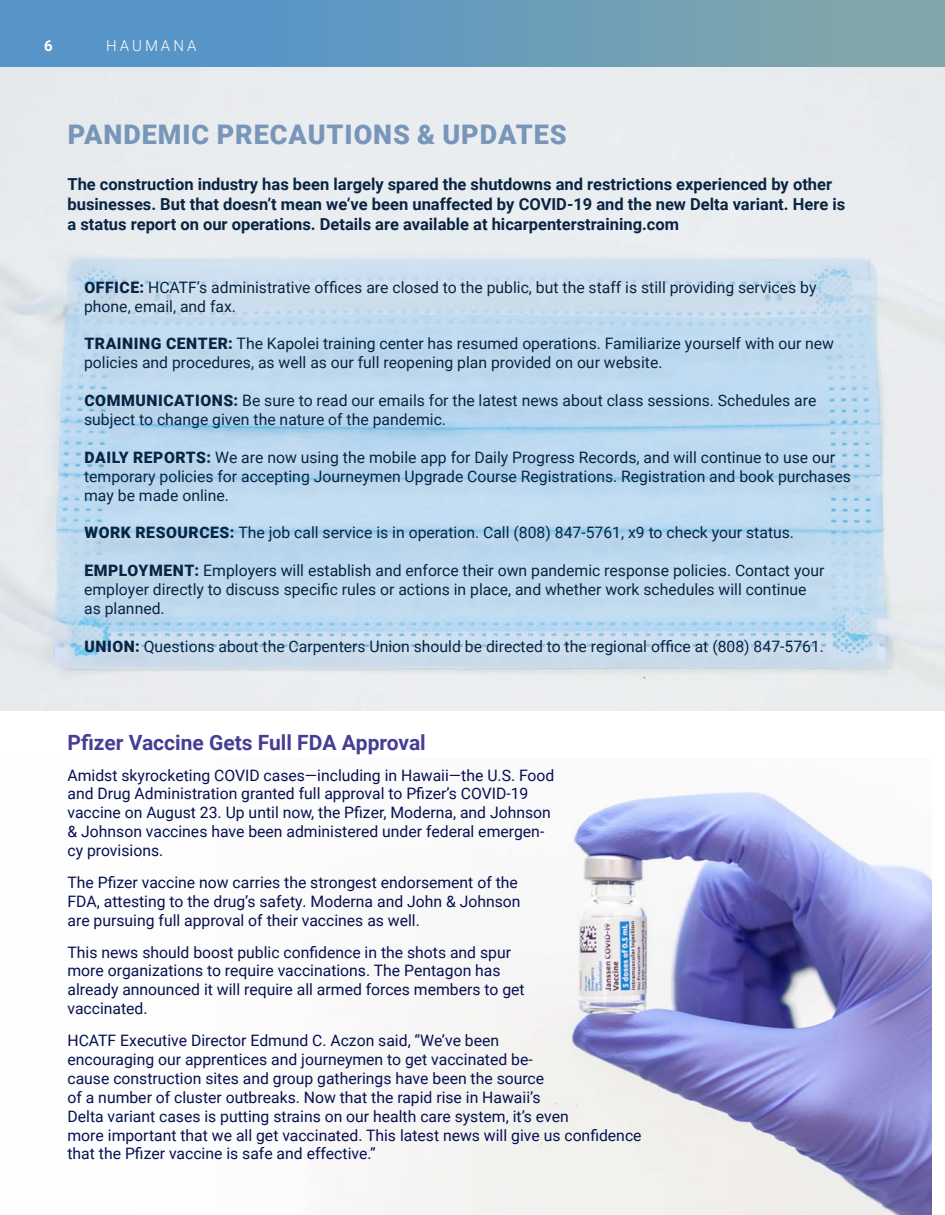
<style>
.page{position:relative;width:945px;height:1215px;background:#fff}
.page>*{position:absolute;margin:0;border:0;box-sizing:border-box;transform-origin:0 0}
.t1{font:900 27px "Roboto";letter-spacing:.035em;color:#7896b9}
.t2{font:700 21px "Roboto";color:#463e94}
.t3{font:700 16.5px/19.8px "Roboto";color:#092442}
.t4{font:15.75px/18.9px "Roboto";color:#071051}
.t5{font:15.75px/18.9px "Roboto";color:#092442}
.t6{font:300 15px "Roboto";letter-spacing:.2em;color:#fff}
.t7{font:700 15px "Roboto";color:#fff}
.s1{font-weight:900}
</style>
<div class="page">
<div style="left:0;top:759px;width:932px;height:456px;background:#f9f9f9"></div>
<img style="left:489px;top:792px;width:443px;height:423px">
<svg style="left:68px;top:259px;width:810px;height:408px;background:#c6ddef"></svg>
<div style="left:88px;top:284px;width:780px;height:389px;background:#231f20;opacity:.09"></div>
<div style="left:0;top:1px;width:945px;height:66px;background:linear-gradient(to right,#4e90ce,#83a7a8)"></div>
<p class="t7" style="left:44px;top:35px;width:10px">6</p>
<p class="t6" style="left:106px;top:35px;width:92px">HAUMANA</p>
<p class="t1" style="left:68px;top:115px;width:500px">PANDEMIC PRECAUTIONS &amp; UPDATES</p>
<p class="t3" style="left:68px;top:174px;width:779px">The construction industry has been largely spared the shutdowns and restrictions experienced by other businesses. But that doesn’t mean we’ve been unaffected by COVID-19 and the new Delta variant. Here is a status report on our operations. Details are available at hicarpenterstraining.com</p>
<p class="t5" style="left:84px;top:277px;width:734px"><span class="s1">OFFICE:</span> HCATF’s administrative offices are closed to the public, but the staff is still providing services by phone, email, and fax.</p>
<p class="t5" style="left:84px;top:334px;width:752px"><span class="s1">TRAINING CENTER:</span> The Kapolei training center has resumed operations. Familiarize yourself with our new policies and procedures, as well as our full reopening plan provided on our website.</p>
<p class="t5" style="left:84px;top:390px;width:734px"><span class="s1">COMMUNICATIONS:</span> Be sure to read our emails for the latest news about class sessions. Schedules are subject to change given the nature of the pandemic.</p>
<p class="t5" style="left:84px;top:447px;width:768px"><span class="s1">DAILY REPORTS:</span> We are now using the mobile app for Daily Progress Records, and will continue to use our temporary policies for accepting Journeymen Upgrade Course Registrations. Registration and book purchases may be made online.</p>
<p class="t5" style="left:84px;top:523px;width:711px"><span class="s1">WORK RESOURCES:</span> The job call service is in operation. Call (808) 847-5761, x9 to check your status.</p>
<p class="t5" style="left:84px;top:561px;width:742px"><span class="s1">EMPLOYMENT:</span> Employers will establish and enforce their own pandemic response policies. Contact your employer directly to discuss specific rules or actions in place, and whether work schedules will continue as planned.</p>
<p class="t5" style="left:84px;top:636px;width:741px"><span class="s1">UNION:</span> Questions about the Carpenters Union should be directed to the regional office at (808) 847-5761.</p>
<p class="t2" style="left:68px;top:728px;width:360px">Pfizer Vaccine Gets Full FDA Approval</p>
<p class="t4" style="left:68px;top:765px;width:488px">Amidst skyrocketing COVID cases—including in Hawaii—the U.S. Food and Drug Administration granted full approval to Pfizer’s COVID-19 vaccine on August 23. Up until now, the Pfizer, Moderna, and Johnson &amp; Johnson vaccines have been administered under federal emergen&shy;cy provisions.</p>
<p class="t4" style="left:68px;top:872px;width:455px">The Pfizer vaccine now carries the strongest endorsement of the<br>FDA, attesting to the drug’s safety. Moderna and John &amp; Johnson are pursuing full approval of their vaccines as well.</p>
<p class="t4" style="left:68px;top:942px;width:459px">This news should boost public confidence in the shots and spur more organizations to require vaccinations. The Pentagon has already announced it will require all armed forces members to get vaccinated.</p>
<p class="t4" style="left:68px;top:1030px;width:576px">HCATF Executive Director Edmund C. Aczon said, “We’ve been<br>encouraging our apprentices and journeymen to get vaccinated be-<br>cause construction sites and group gatherings have been the source<br>of a number of cluster outbreaks. Now that the rapid rise in Hawaii’s<br>Delta variant cases is putting strains on our health care system, it’s even<br>more important that we all get vaccinated. This latest news will give us confidence that the Pfizer vaccine is safe and effective.”</p>
</div>
